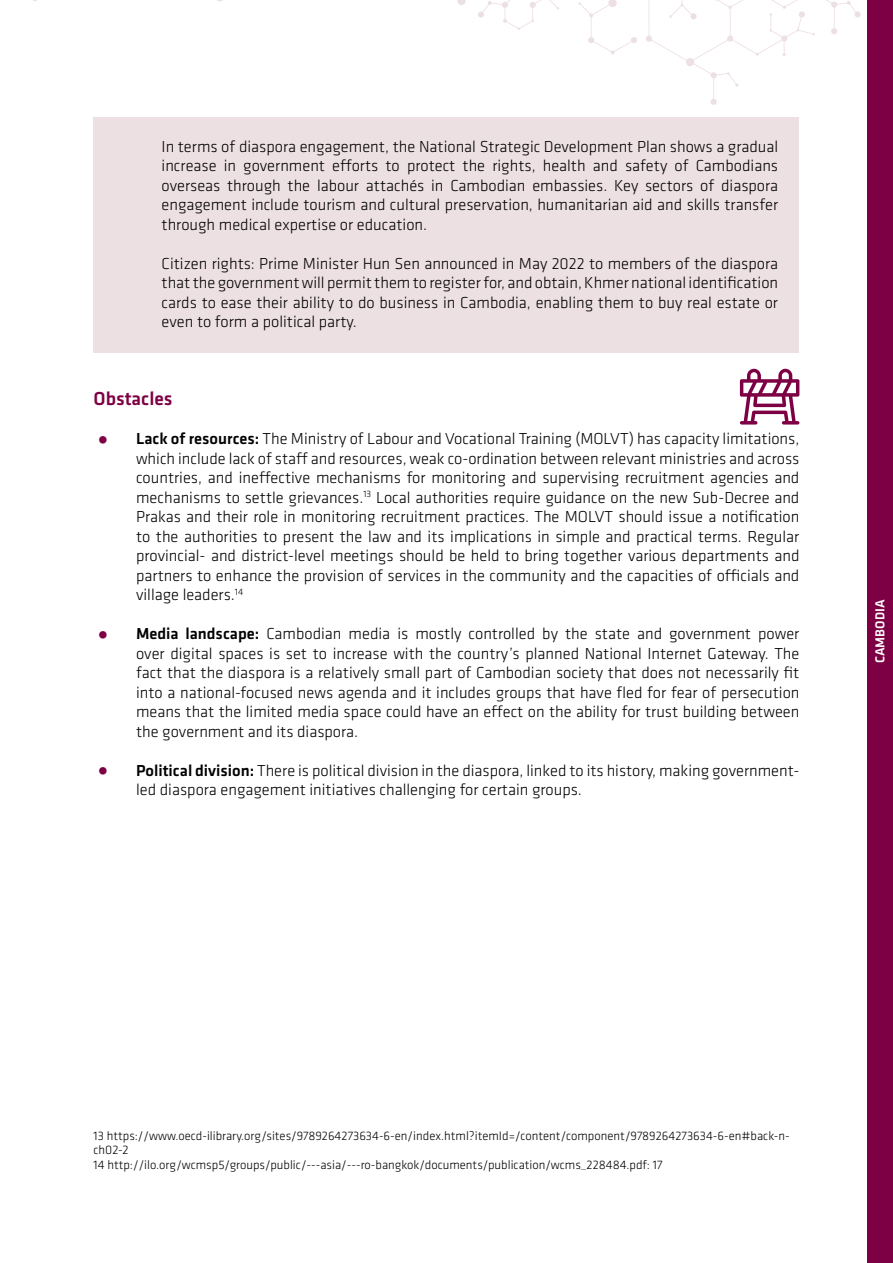
<style>
.page{position:relative;width:893px;height:1263px;background:#fff}
.page>*{position:absolute;margin:0;border:0;box-sizing:border-box;transform-origin:0 0}
.t1{font:500 19.5px "Klavika";color:#7e0044}
.t2{font:300 16.5px/19.5px "Klavika";color:#000;text-align:justify}
.t3{font:500 13.5px "Klavika";color:#fff}
.t4{font:300 12.75px/13.5px "Klavika";color:#000}
.s1{color:#7e0044}
.s2{font-weight:500}
</style>
<div class="page">
<div style="left:867px;top:0;width:26px;height:1263px;background:#7e0044"></div>
<svg style="left:578px;top:0;width:59px;height:55px"></svg>
<svg style="left:457px;top:0;width:102px;height:30px"></svg>
<svg style="left:646px;top:0;width:215px;height:105px"></svg>
<div style="left:94px;top:118px;width:705px;height:137px;background:#ede0e3"></div>
<div style="left:94px;top:235px;width:705px;height:117px;background:#ede0e3"></div>
<svg style="left:740px;top:368px;width:59px;height:57px"></svg>
<p class="t2" style="left:162px;top:136px;width:618px">In terms of diaspora engagement, the National Strategic Development Plan shows a gradual increase in government efforts to protect the rights, health and safety of Cambodians overseas through the labour attachés in Cambodian embassies. Key sectors of diaspora engagement include tourism and cultural preservation, humanitarian aid and skills transfer through medical expertise or education.</p>
<p class="t2" style="left:162px;top:253px;width:618px">Citizen rights: Prime Minister Hun Sen announced in May 2022 to members of the diaspora that the government will permit them to register for, and obtain, Khmer national identification cards to ease their ability to do business in Cambodia, enabling them to buy real estate or even to form a political party.</p>
<p class="t1" style="left:94px;top:385px;width:81px">Obstacles</p>
<p class="t2" style="left:136px;top:429px;width:665px;text-indent:-43px"><span class="s1">•</span> <span class="s2">Lack of resources:</span> The Ministry of Labour and Vocational Training (MOLVT) has capacity limitations, which include lack of staff and resources, weak co-ordination between relevant ministries and across countries, and ineffective mechanisms for monitoring and supervising recruitment agencies and mechanisms to settle grievances.<sup>13</sup> Local authorities require guidance on the new Sub-Decree and Prakas and their role in monitoring recruitment practices. The MOLVT should issue a notification to the authorities to present the law and its implications in simple and practical terms. Regular provincial- and district-level meetings should be held to bring together various departments and partners to enhance the provision of services in the community and the capacities of officials and village leaders.<sup>14</sup></p>
<p class="t2" style="left:136px;top:624px;width:665px;text-indent:-43px"><span class="s1">•</span> <span class="s2">Media landscape:</span> Cambodian media is mostly controlled by the state and government power over digital spaces is set to increase with the country’s planned National Internet Gateway. The fact that the diaspora is a relatively small part of Cambodian society that does not necessarily fit into a national-focused news agenda and it includes groups that have fled for fear of persecution means that the limited media space could have an effect on the ability for trust building between the government and its diaspora.</p>
<p class="t2" style="left:136px;top:760px;width:665px;text-indent:-43px"><span class="s1">•</span> <span class="s2">Political division:</span> There is political division in the diaspora, linked to its history, making government&shy;led diaspora engagement initiatives challenging for certain groups.</p>
<p class="t3" style="left:871px;top:663px;width:65px;rotate:-90deg">CAMBODIA</p>
<p class="t4" style="left:94px;top:1129px;width:698px">13 https://www.oecd-ilibrary.org/sites/9789264273634-6-en/index.html?itemId=/content/component/9789264273634-6-en#back-n&shy;ch02-2</p>
<p class="t4" style="left:94px;top:1158px;width:571px">14 http://ilo.org/wcmsp5/groups/public/---asia/---ro-bangkok/documents/publication/wcms_228484.pdf: 17</p>
</div>
